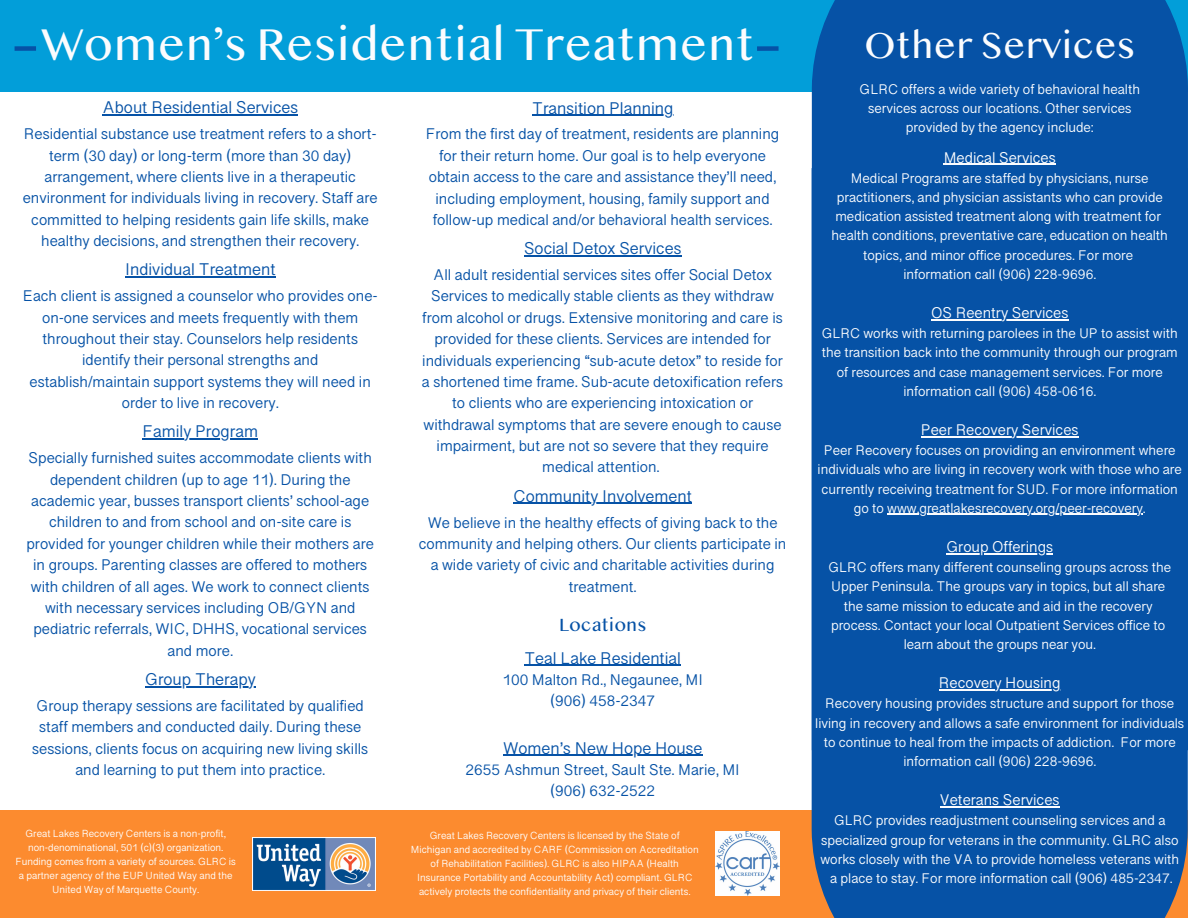
<style>
.page{position:relative;width:1188px;height:918px;background:#fff}
.page>*{position:absolute;margin:0;border:0;box-sizing:border-box;transform-origin:0 0}
.t1{font:47.25px "Myanmar MN";color:#fbfcfe}
.t2{font:38.25px "Myanmar MN";color:#fbfcfe}
.t3{font:18.75px "Myanmar MN";color:#0652a6}
.t4{font:17.25px "Myanmar Sangam MN";color:#0652a6}
.t5{font:15.75px/21.3px "Myanmar Sangam MN";color:#0652a6;text-align:center}
.t6{font:15.75px "Myanmar Sangam MN";color:#fbfcfe}
.t7{font:14.25px/19.2px "Myanmar Sangam MN";color:#fbfcfe;text-align:center}
.t8{font:10.5px/14px "Myanmar Sangam MN";color:#feffff;text-align:center}
</style>
<div class="page">
<div style="left:0;top:810px;width:1188px;height:108px;background:#fc8b2f"></div>
<div style="left:0;top:0;width:1188px;height:92px;background:#029ed9"></div>
<div style="left:812px;top:0;width:376px;height:168px;background:#0652a6"></div>
<div style="left:812px;top:168px;width:376px;height:750px;background:#0652a6"></div>
<img style="left:253px;top:838px;width:122px;height:53px">
<img style="left:716px;top:832px;width:64px;height:64px">
<hr style="left:103px;top:115px;width:195px;height:1px;background:#0652a6">
<hr style="left:125px;top:277px;width:151px;height:1px;background:#0652a6">
<hr style="left:143px;top:439px;width:115px;height:1px;background:#0652a6">
<hr style="left:145px;top:686px;width:111px;height:1px;background:#0652a6">
<div style="left:15px;top:46px;width:21px;height:5px;background:#0652a6"></div>
<hr style="left:524px;top:665px;width:157px;height:1px;background:#0652a6">
<hr style="left:503px;top:755px;width:200px;height:1px;background:#0652a6">
<hr style="left:944px;top:164px;width:112px;height:1px;background:#fbfcfe">
<hr style="left:931px;top:319px;width:138px;height:1px;background:#fbfcfe">
<hr style="left:921px;top:436px;width:158px;height:1px;background:#fbfcfe">
<hr style="left:887px;top:514px;width:256px;height:1px;background:#fbfcfe">
<hr style="left:946px;top:553px;width:107px;height:1px;background:#fbfcfe">
<hr style="left:939px;top:689px;width:122px;height:1px;background:#fbfcfe">
<hr style="left:940px;top:806px;width:120px;height:1px;background:#fbfcfe">
<div style="left:757px;top:46px;width:22px;height:5px;background:#0652a6"></div>
<hr style="left:532px;top:115px;width:141px;height:1px;background:#0652a6">
<hr style="left:524px;top:255px;width:157px;height:1px;background:#0652a6">
<hr style="left:514px;top:503px;width:178px;height:1px;background:#0652a6">
<h1 class="t1" style="left:41px;top:14px;width:715px">Women’s Residential Treatment</h1>
<h4 class="t4" style="left:103px;top:97px;width:197px">About Residential Services</h4>
<h4 class="t5" style="left:23px;top:123px;width:356px">Residential substance use treatment refers to a short&shy;term (30 day) or long-term (more than 30 day) arrangement, where clients live in a therapeutic environment for individuals living in recovery. Staff are committed to helping residents gain life skills, make healthy decisions, and strengthen their recovery.</h4>
<h4 class="t4" style="left:125px;top:259px;width:152px">Individual Treatment</h4>
<h4 class="t5" style="left:23px;top:285px;width:356px">Each client is assigned a counselor who provides one&shy;on-one services and meets frequently with them throughout their stay. Counselors help residents identify their personal strengths and establish/maintain support systems they will need in order to live in recovery.</h4>
<h4 class="t4" style="left:143px;top:421px;width:117px">Family Program</h4>
<h4 class="t5" style="left:26px;top:447px;width:349px">Specially furnished suites accommodate clients with dependent children (up to age 11). During the academic year, busses transport clients’ school-age children to and from school and on-site care is provided for younger children while their mothers are in groups. Parenting classes are offered to mothers with children of all ages. We work to connect clients with necessary services including OB/GYN and pediatric referrals, WIC, DHHS, vocational services and more.</h4>
<h4 class="t4" style="left:145px;top:669px;width:112px">Group Therapy</h4>
<h4 class="t5" style="left:32px;top:695px;width:338px">Group therapy sessions are facilitated by qualified staff members and conducted daily. During these sessions, clients focus on acquiring new living skills and learning to put them into practice.</h4>
<p class="t4" style="left:532px;top:97px;width:143px">Transition Planning</p>
<p class="t5" style="left:426px;top:123px;width:355px">From the first day of treatment, residents are planning for their return home. Our goal is to help everyone obtain access to the care and assistance they’ll need, including employment, housing, family support and follow-up medical and/or behavioral health services.</p>
<p class="t4" style="left:524px;top:238px;width:159px">Social Detox Services</p>
<p class="t5" style="left:422px;top:264px;width:363px">All adult residential services sites offer Social Detox Services to medically stable clients as they withdraw from alcohol or drugs. Extensive monitoring and care is provided for these clients. Services are intended for individuals experiencing “sub-acute detox” to reside for a shortened time frame. Sub-acute detoxification refers to clients who are experiencing intoxication or withdrawal symptoms that are severe enough to cause impairment, but are not so severe that they require medical attention.</p>
<p class="t4" style="left:514px;top:486px;width:180px">Community Involvement</p>
<p class="t5" style="left:419px;top:511px;width:369px">We believe in the healthy effects of giving back to the community and helping others. Our clients participate in a wide variety of civic and charitable activities during treatment.</p>
<h4 class="t3" style="left:559px;top:613px;width:89px">Locations</h4>
<h4 class="t4" style="left:524px;top:647px;width:158px">Teal Lake Residential</h4>
<h4 class="t5" style="left:502px;top:669px;width:202px">100 Malton Rd., Negaunee, MI (906) 458-2347</h4>
<h4 class="t4" style="left:503px;top:737px;width:201px">Women’s New Hope House</h4>
<h4 class="t5" style="left:466px;top:759px;width:276px">2655 Ashmun Street, Sault Ste. Marie, MI (906) 632-2522</h4>
<h4 class="t8" style="left:15px;top:826px;width:222px">Great Lakes Recovery Centers is a non-profit, non-denominational, 501 (c)(3) organization.<br>Funding comes from a variety of sources. GLRC is a partner agency of the EUP United Way and the United Way of Marquette County.</h4>
<h4 class="t8" style="left:411px;top:828px;width:289px">Great Lakes Recovery Centers is licensed by the State of Michigan and accredited by CARF (Commission on Accreditation of Rehabilitation Facilities). GLRC is also HIPAA (Health Insurance Portability and Accountability Act) compliant. GLRC actively protects the confidentiality and privacy of their clients.</h4>
<h4 class="t2" style="left:864px;top:21px;width:273px">Other Services</h4>
<p class="t7" style="left:860px;top:79px;width:282px">GLRC offers a wide variety of behavioral health services across our locations. Other services provided by the agency include:</p>
<h3 class="t6" style="left:944px;top:148px;width:114px">Medical Services</h3>
<h3 class="t7" style="left:832px;top:168px;width:338px">Medical Programs are staffed by physicians, nurse practitioners, and physician assistants who can provide medication assisted treatment along with treatment for health conditions, preventative care, education on health topics, and minor office procedures. For more information call (906) 228-9696.</h3>
<h4 class="t6" style="left:931px;top:303px;width:139px">OS Reentry Services</h4>
<h4 class="t7" style="left:822px;top:324px;width:358px">GLRC works with returning parolees in the UP to assist with the transition back into the community through our program of resources and case management services. For more information call (906) 458-0616.</h4>
<h3 class="t6" style="left:921px;top:420px;width:159px">Peer Recovery Services</h3>
<h3 class="t7" style="left:818px;top:441px;width:366px">Peer Recovery focuses on providing an environment where individuals who are living in recovery work with those who are currently receiving treatment for SUD. For more information go to www.greatlakesrecovery.org/peer-recovery.</h3>
<p class="t6" style="left:946px;top:537px;width:108px">Group Offerings</p>
<p class="t7" style="left:828px;top:558px;width:344px">GLRC offers many different counseling groups across the Upper Peninsula. The groups vary in topics, but all share the same mission to educate and aid in the recovery process. Contact your local Outpatient Services office to</p>
<p class="t7" style="left:904px;top:634px;width:194px">learn about the groups near you.</p>
<p class="t6" style="left:939px;top:673px;width:123px">Recovery Housing</p>
<p class="t7" style="left:815px;top:694px;width:371px">Recovery housing provides structure and support for those living in recovery and allows a safe environment for individuals to continue to heal from the impacts of addiction. For more information call (906) 228-9696.</p>
<p class="t6" style="left:940px;top:790px;width:121px">Veterans Services</p>
<p class="t7" style="left:820px;top:811px;width:360px">GLRC provides readjustment counseling services and a specialized group for veterans in the community. GLRC also works closely with the VA to provide homeless veterans with a place to stay. For more information call (906) 485-2347.</p>
</div>
